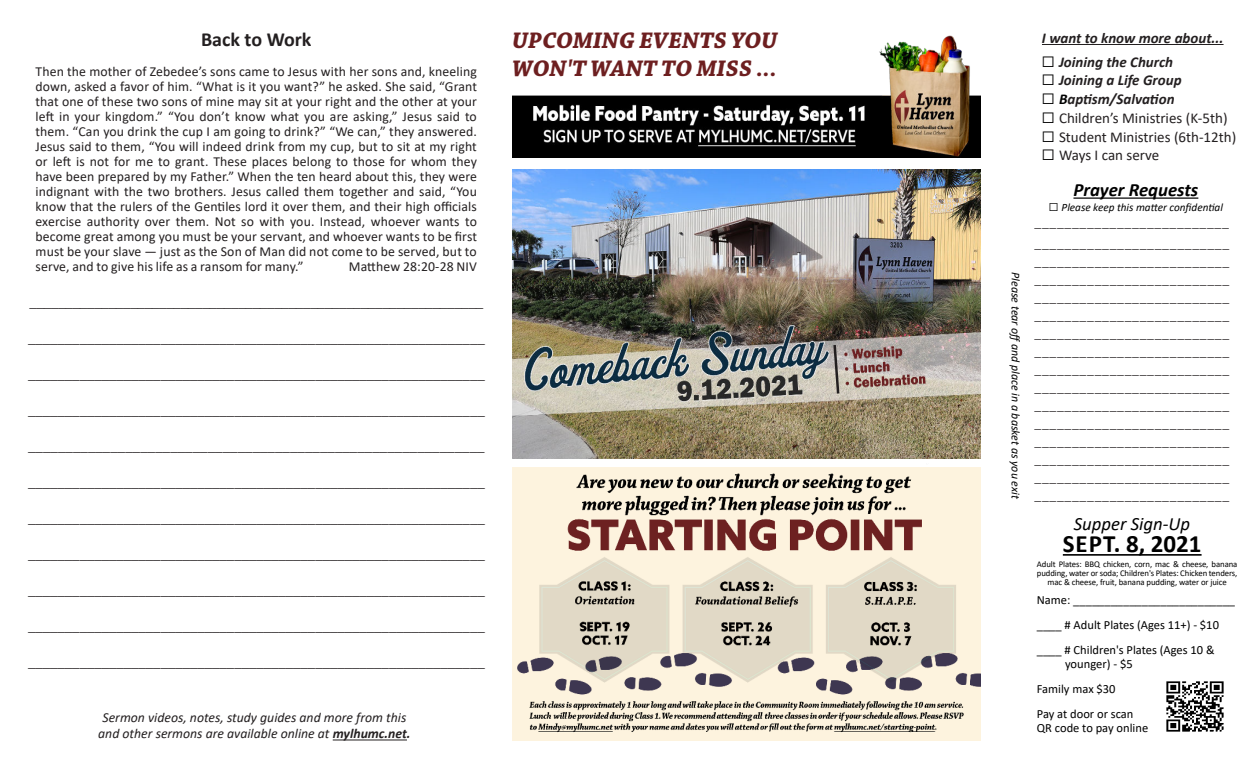
<style>
.page{position:relative;width:1260px;height:765px;background:#fff}
.page>*{position:absolute;margin:0;border:0;box-sizing:border-box;transform-origin:0 0}
.t1{font:700 25px "Calibri";letter-spacing:.02em;color:#000}
.t2{font:italic 700 23.75px/28.5px "Chaparral Pro";color:#6d1f20}
.t3{font:700 20px "Calibri";color:#231f20}
.t4{font:italic 700 18.75px "Calibri";color:#000}
.t5{font:italic 18.75px "Calibri";color:#000}
.t6{font:15px "Myriad Pro";color:#231f20}
.t7{font:15px/18px "Bask Old Face";color:#231f20}
.t8{font:italic 700 15px "Calibri";color:#231f20}
.t9{font:15px "Calibri";color:#231f20}
.t10{font:13.75px/15px "Calibri";letter-spacing:.01em;color:#231f20;text-align:justify}
.t11{font:italic 13.75px/16.2px "Calibri";color:#231f20;text-align:center}
.t12{font:12.5px/25px "Calibri";color:#000}
.t13{font:italic 11.88px "Calibri";color:#000}
.t14{font:italic 11.25px "Calibri";color:#000}
.t15{font:8.75px/8.8px "Calibri";letter-spacing:-.01em;color:#000;text-align:center}
.s1{font-weight:700}
.s2{color:#000}
</style>
<div class="page">
<hr style="left:1073px;top:198px;width:125px;height:1px;background:#000">
<hr style="left:333px;top:740px;width:74px;height:1px;background:#231f20">
<hr style="left:1042px;top:44px;width:182px;height:1px;background:#231f20">
<img style="left:1166px;top:681px;width:58px;height:51px">
<div style="left:547px;top:405px;width:417px;height:55px;background:#231f20;opacity:.75"></div>
<img style="left:512px;top:467px;width:468px;height:274px">
<hr style="left:1063px;top:554px;width:139px;height:2px;background:#000">
<img style="left:512px;top:169px;width:468px;height:289px">
<svg style="left:832px;top:342px;width:9px;height:54px"></svg>
<img style="left:512px;top:35px;width:468px;height:123px">
<h3 class="t3" style="left:201px;top:32px;width:112px">Back to Work</h3>
<p class="t10" style="left:36px;top:65px;width:443px">Then the mother of Zebedee’s sons came to Jesus with her sons and, kneeling down, asked a favor of him. “What is it you want?” he asked. She said, “Grant that one of these two sons of mine may sit at your right and the other at your left in your kingdom.” “You don’t know what you are asking,” Jesus said to them. “Can you drink the cup I am going to drink?” “We can,” they answered.<br>Jesus said to them, “You will indeed drink from my cup, but to sit at my right or left is not for me to grant. These places belong to those for whom they have been prepared by my Father.” When the ten heard about this, they were indignant with the two brothers. Jesus called them together and said, “You know that the rulers of the Gentiles lord it over them, and their high officials exercise authority over them. Not so with you. Instead, whoever wants to become great among you must be your servant, and whoever wants to be first must be your slave — just as the Son of Man did not come to be served, but to serve, and to give his life as a ransom for many.”</p>
<p class="t10" style="left:349px;top:259px;width:130px">Matthew 28:20-28 NIV</p>
<p class="t6" style="left:30px;top:297px;width:455px">_______________________________________________________________</p>
<p class="t6" style="left:28px;top:333px;width:458px">______________________________________________________________</p>
<p class="t6" style="left:28px;top:369px;width:458px">______________________________________________________________</p>
<p class="t6" style="left:28px;top:405px;width:458px">______________________________________________________________</p>
<p class="t6" style="left:28px;top:441px;width:458px">_____________________________________________________________</p>
<p class="t6" style="left:28px;top:477px;width:458px">______________________________________________________________</p>
<p class="t6" style="left:28px;top:513px;width:458px">______________________________________________________________</p>
<p class="t6" style="left:28px;top:549px;width:458px">______________________________________________________________</p>
<p class="t6" style="left:28px;top:585px;width:458px">______________________________________________________________</p>
<p class="t6" style="left:28px;top:621px;width:458px">______________________________________________________________</p>
<p class="t6" style="left:28px;top:657px;width:458px">______________________________________________________________</p>
<p class="t11" style="left:98px;top:709px;width:314px">Sermon videos, notes, study guides and more from this and other sermons are available online at <span class="s1">mylhumc.net.</span></p>
<h2 class="t2" style="left:512px;top:25px;width:267px">UPCOMING EVENTS YOU<br>WON'T WANT TO MISS ...</h2>
<p class="t13" style="left:1024px;top:272px;width:228px;rotate:90deg">Please tear off and place in a basket as you exit</p>
<p class="t8" style="left:1042px;top:33px;width:183px">I want to know more about...</p>
<p class="t8" style="left:1042px;top:56px;width:133px"><span class="s2">□</span> Joining the Church</p>
<p class="t8" style="left:1042px;top:75px;width:141px"><span class="s2">□</span> Joining a Life Group</p>
<p class="t8" style="left:1042px;top:88px;width:134px"><span class="s2">□ B</span>aptism/Salvation</p>
<p class="t9" style="left:1042px;top:107px;width:187px"><span class="s2">□</span> Children’s Ministries (K-5th)</p>
<p class="t9" style="left:1042px;top:126px;width:196px"><span class="s2">□</span> Student Ministries (6th-12th)</p>
<p class="t9" style="left:1042px;top:150px;width:119px"><span class="s2">□</span> Ways I can serve</p>
<h3 class="t4" style="left:1073px;top:183px;width:126px">Prayer Requests</h3>
<p class="t14" style="left:1049px;top:199px;width:176px">□ Please keep this matter confidential</p>
<p class="t7" style="left:1034px;top:212px;width:197px;line-height:21.8px">__________________________ __________________________</p>
<p class="t7" style="left:1034px;top:253px;width:197px;text-align:justify">__________________________ __________________________ __________________________ __________________________ __________________________ __________________________ __________________________ __________________________ __________________________ __________________________ __________________________ __________________________ __________________________ __________________________</p>
<h3 class="t5" style="left:1074px;top:511px;width:118px">Supper Sign-Up</h3>
<h1 class="t1" style="left:1063px;top:534px;width:140px">SEPT. 8, 2021</h1>
<p class="t15" style="left:1037px;top:560px;width:202px">Adult Plates: BBQ chicken, corn, mac &amp; cheese, banana pudding, water or soda; Children's Plates: Chicken tenders, mac &amp; cheese, fruit, banana pudding, water or juice</p>
<p class="t12" style="left:1037px;top:587px;width:200px">Name: __________________________ ____ # Adult Plates (Ages 11+) - $10 ____ # Children's Plates (Ages 10 &amp;</p>
<p class="t12" style="left:1037px;top:651px;width:98px;text-indent:28px">younger) - $5<br>Family max $30<br>Pay at door or scan</p>
<p class="t12" style="left:1037px;top:715px;width:113px">QR code to pay online</p>
</div>
